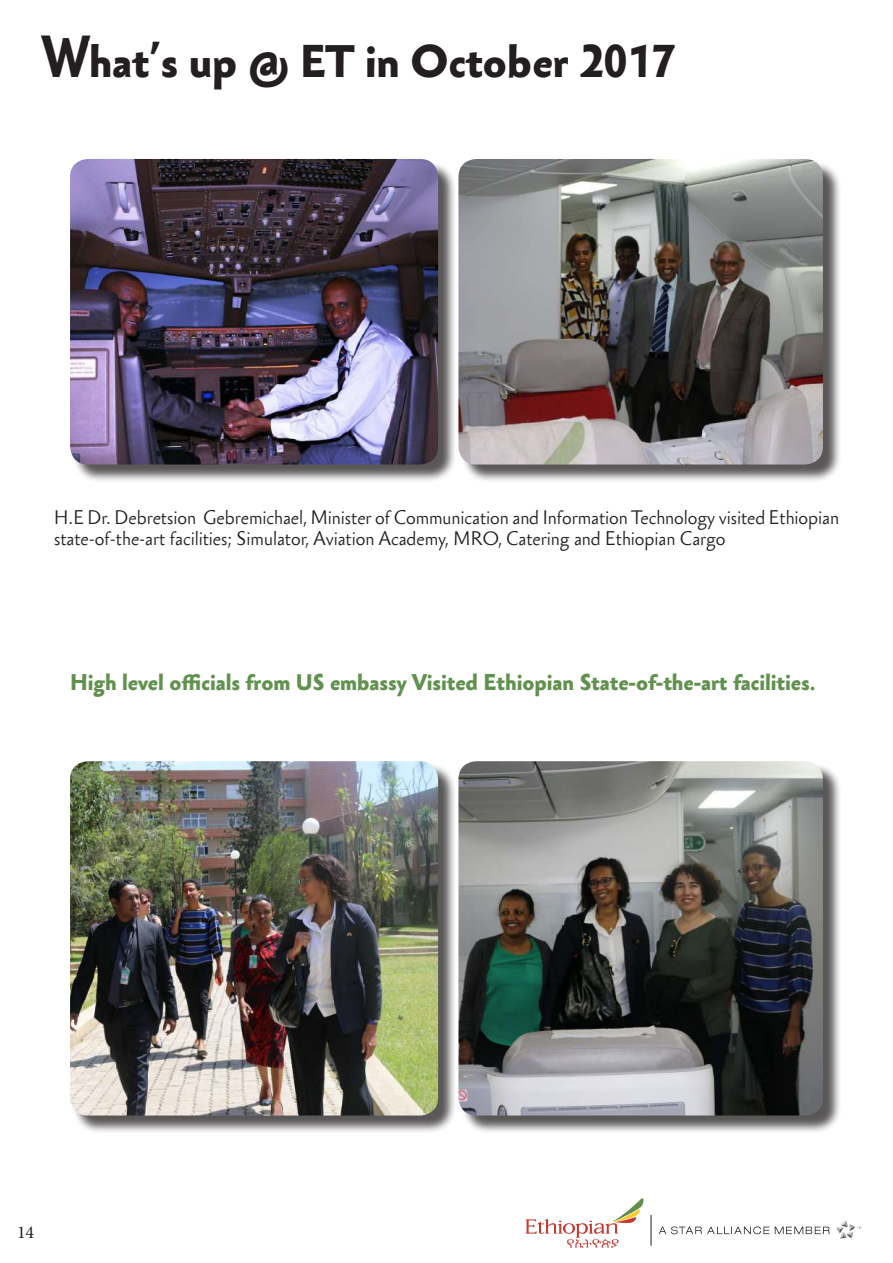
<style>
.page{position:relative;width:893px;height:1263px;background:#fff}
.page>*{position:absolute;margin:0;border:0;box-sizing:border-box;transform-origin:0 0}
.t1{font:700 42px "Sebastian Medium UCF";color:#231f20}
.t2{font:700 21px "Sebastian Medium UCF";color:#61914f}
.t3{font:300 18px/21px "Sebastian";color:#231f20}
.t4{font:18px "Minion Pro";color:#231f20}
.s1{font-size:54.6px}
</style>
<div class="page">
<hr style="left:651px;top:1215px;width:1px;height:30px;background:#1f1e1e">
<svg style="left:836px;top:1220px;width:25px;height:18px"></svg>
<svg style="left:659px;top:1226px;width:110px;height:8px"></svg>
<svg style="left:775px;top:1226px;width:55px;height:8px"></svg>
<svg style="left:525px;top:1198px;width:119px;height:49px"></svg>
<div style="left:72px;top:161px;width:385px;height:322px;background:#231f20;opacity:.75"></div>
<img style="left:70px;top:159px;width:368px;height:305px">
<div style="left:461px;top:161px;width:380px;height:322px;background:#231f20;opacity:.75"></div>
<img style="left:458px;top:159px;width:365px;height:305px">
<div style="left:72px;top:763px;width:385px;height:371px;background:#231f20;opacity:.75"></div>
<img style="left:70px;top:761px;width:368px;height:354px">
<div style="left:461px;top:763px;width:380px;height:371px;background:#231f20;opacity:.75"></div>
<img style="left:458px;top:761px;width:365px;height:354px">
<h1 class="t1" style="left:43px;top:34px;width:634px"><span class="s1">W</span>hat’s up @ ET in October 2017</h1>
<p class="t3" style="left:54px;top:507px;width:786px">H.E Dr. Debretsion Gebremichael, Minister of Communication and Information Technology visited Ethiopian state-of-the-art facilities; Simulator, Aviation Academy, MRO, Catering and Ethiopian Cargo</p>
<p class="t2" style="left:70px;top:669px;width:747px">High level officials from US embassy Visited Ethiopian State-of-the-art facilities.</p>
<p class="t4" style="left:17px;top:1220px;width:19px">14</p>
</div>
